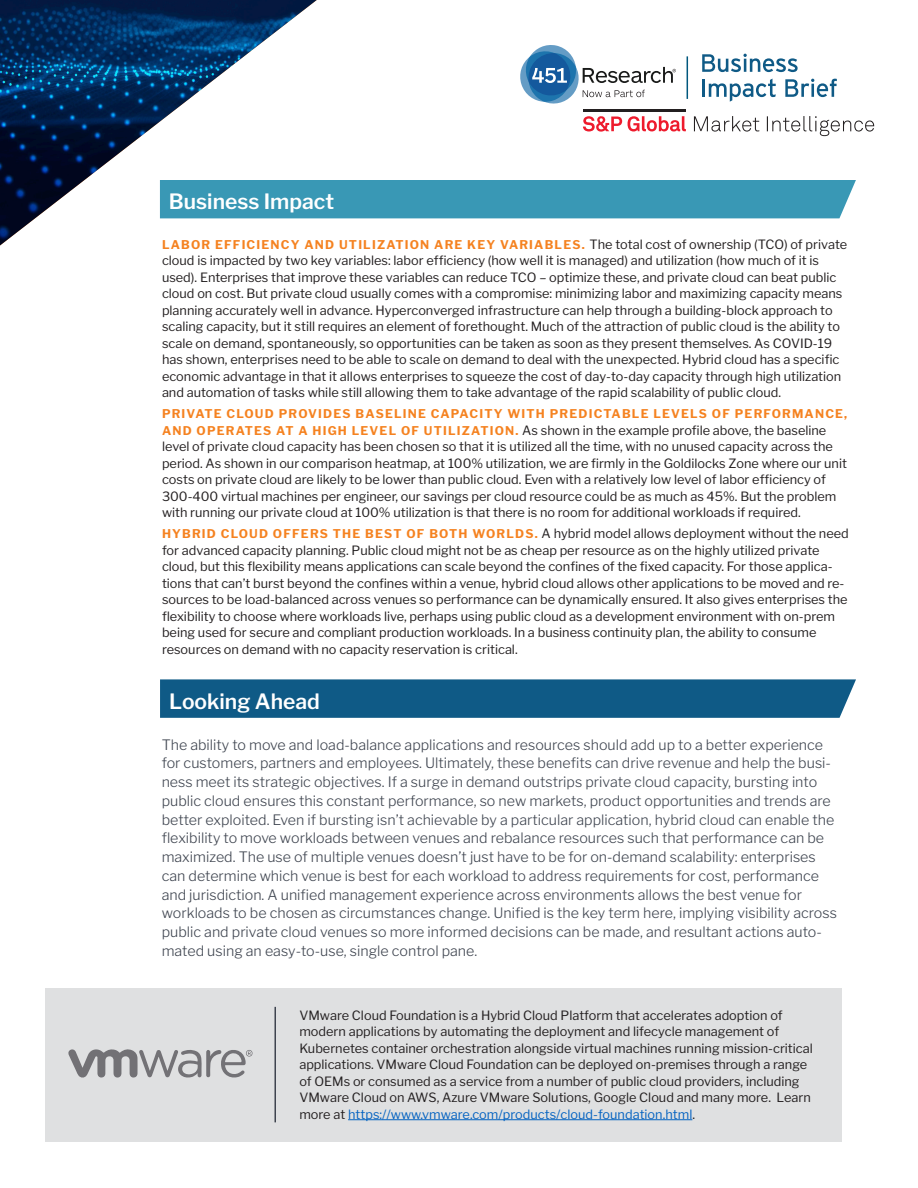
<style>
.page{position:relative;width:918px;height:1188px;background:#fff}
.page>*{position:absolute;margin:0;border:0;box-sizing:border-box;transform-origin:0 0}
.BIB_Callout_Section{font:600 21px "Libre Franklin";color:#fff}
.Looking_Ahead_Body{font:300 14.25px/18.8px "Libre Franklin";color:#3e444f}
.BIB_Body{font:12.75px/16.5px "Libre Franklin";color:#231f20}
.BIB_Body-2{font:700 12px "Libre Franklin";letter-spacing:.1em;color:#f58220}
.s1{font-weight:400;font-size:12.75px;color:#231f20}
.s2{font-weight:700;font-size:12px;color:#f58220}
.s3{color:#0563c1}
</style>
<div class="page">
<img style="left:0;top:0;width:334px;height:246px">
<svg style="left:702px;top:54px;width:96px;height:18px"></svg>
<hr style="left:702px;top:79px;width:3px;height:18px;background:#0f5a86">
<svg style="left:709px;top:79px;width:67px;height:23px"></svg>
<svg style="left:785px;top:79px;width:52px;height:18px"></svg>
<hr style="left:687px;top:56px;width:1px;height:43px;background:#00577d">
<svg style="left:583px;top:116px;width:103px;height:16px"></svg>
<hr style="left:583px;top:109px;width:103px;height:3px;background:#231f20">
<svg style="left:694px;top:116px;width:180px;height:20px"></svg>
<svg style="left:520px;top:45px;width:156px;height:59px"></svg>
<div style="left:45px;top:988px;width:797px;height:154px;background:#dfe0e1"></div>
<hr style="left:348px;top:1119px;width:344px;height:1px;background:#0563c1">
<div style="left:160px;top:679px;width:696px;height:39px;background:#0f5a86"></div>
<hr style="left:274px;top:1007px;width:2px;height:115px;background:#3e444f">
<div style="left:160px;top:180px;width:696px;height:38px;background:#3998b5"></div>
<svg style="left:68px;top:1049px;width:185px;height:29px"></svg>
<p class="BIB_Callout_Section" style="left:169px;top:189px;width:167px">Business Impact</p>
<p class="BIB_Body-2" style="left:162px;top:237px;width:687px">LABOR EFFICIENCY AND UTILIZATION ARE KEY VARIABLES. <span class="s1">The total cost of ownership (TCO) of private</span></p>
<p class="BIB_Body" style="left:162px;top:252px;width:682px">cloud is impacted by two key variables: labor efficiency (how well it is managed) and utilization (how much of it is used). Enterprises that improve these variables can reduce TCO – optimize these, and private cloud can beat public cloud on cost. But private cloud usually comes with a compromise: minimizing labor and maximizing capacity means planning accurately well in advance. Hyperconverged infrastructure can help through a building-block approach to scaling capacity, but it still requires an element of forethought. Much of the attraction of public cloud is the ability to scale on demand, spontaneously, so opportunities can be taken as soon as they present themselves. As COVID-19 has shown, enterprises need to be able to scale on demand to deal with the unexpected. Hybrid cloud has a specific economic advantage in that it allows enterprises to squeeze the cost of day-to-day capacity through high utilization and automation of tasks while still allowing them to take advantage of the rapid scalability of public cloud.</p>
<p class="BIB_Body-2" style="left:162px;top:407px;width:687px">PRIVATE CLOUD PROVIDES BASELINE CAPACITY WITH PREDICTABLE LEVELS OF PERFORMANCE,</p>
<p class="BIB_Body" style="left:162px;top:422px;width:687px"><span class="s2">AND OPERATES AT A HIGH LEVEL OF UTILIZATION.</span> As shown in the example profile above, the baseline level of private cloud capacity has been chosen so that it is utilized all the time, with no unused capacity across the period. As shown in our comparison heatmap, at 100% utilization, we are firmly in the Goldilocks Zone where our unit costs on private cloud are likely to be lower than public cloud. Even with a relatively low level of labor efficiency of 300-400 virtual machines per engineer, our savings per cloud resource could be as much as 45%. But the problem with running our private cloud at 100% utilization is that there is no room for additional workloads if required.</p>
<p class="BIB_Body" style="left:162px;top:525px;width:688px"><span class="s2">HYBRID CLOUD OFFERS THE BEST OF BOTH WORLDS.</span> A hybrid model allows deployment without the need for advanced capacity planning. Public cloud might not be as cheap per resource as on the highly utilized private cloud, but this flexibility means applications can scale beyond the confines of the fixed capacity. For those applica&shy;tions that can’t burst beyond the confines within a venue, hybrid cloud allows other applications to be moved and re&shy;sources to be load-balanced across venues so performance can be dynamically ensured. It also gives enterprises the flexibility to choose where workloads live, perhaps using public cloud as a development environment with on-prem being used for secure and compliant production workloads. In a business continuity plan, the ability to consume resources on demand with no capacity reservation is critical.</p>
<p class="BIB_Callout_Section" style="left:169px;top:688px;width:152px">Looking Ahead</p>
<p class="Looking_Ahead_Body" style="left:162px;top:735px;width:677px">The ability to move and load-balance applications and resources should add up to a better experience for customers, partners and employees. Ultimately, these benefits can drive revenue and help the busi&shy;ness meet its strategic objectives. If a surge in demand outstrips private cloud capacity, bursting into public cloud ensures this constant performance, so new markets, product opportunities and trends are better exploited. Even if bursting isn’t achievable by a particular application, hybrid cloud can enable the flexibility to move workloads between venues and rebalance resources such that performance can be maximized. The use of multiple venues doesn’t just have to be for on-demand scalability: enterprises can determine which venue is best for each workload to address requirements for cost, performance and jurisdiction. A unified management experience across environments allows the best venue for workloads to be chosen as circumstances change. Unified is the key term here, implying visibility across public and private cloud venues so more informed decisions can be made, and resultant actions auto&shy;mated using an easy-to-use, single control pane.</p>
<p class="BIB_Body" style="left:299px;top:1007px;width:515px">VMware Cloud Foundation is a Hybrid Cloud Platform that accelerates adoption of modern applications by automating the deployment and lifecycle management of Kubernetes container orchestration alongside virtual machines running mission-critical applications. VMware Cloud Foundation can be deployed on-premises through a range of OEMs or consumed as a service from a number of public cloud providers, including VMware Cloud on AWS, Azure VMware Solutions, Google Cloud and many more. Learn more at <span class="s3">https://www.vmware.com/products/cloud-foundation.html</span>.</p>
</div>
